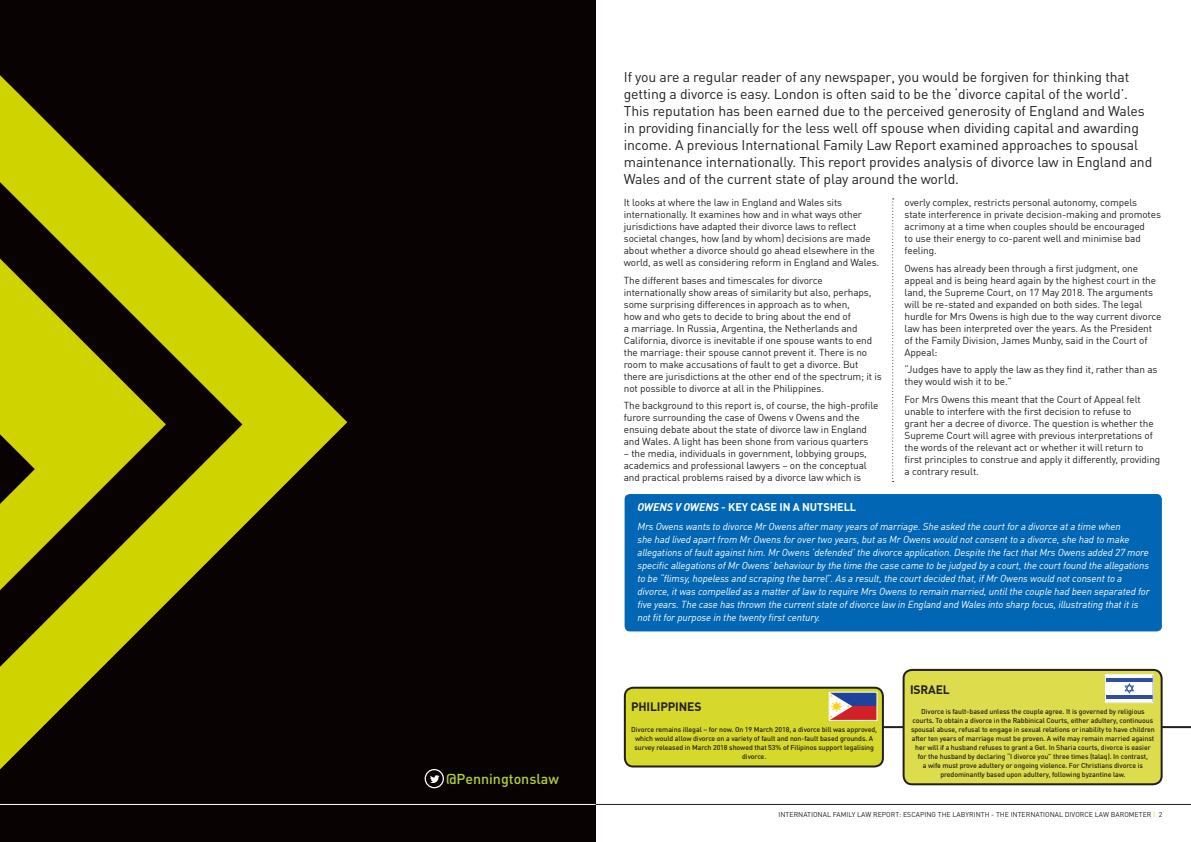
<style>
.page{position:relative;width:1191px;height:842px;background:#fff}
.page>*{position:absolute;margin:0;border:0;box-sizing:border-box;transform-origin:0 0}
.t1{font:500 14.2px "DIN";color:#b3d234}
.Intro{font:14px/17px "DIN";letter-spacing:-.01em;color:#231f20}
.flag_box_j{font:700 12px "DIN Offc";letter-spacing:-.01em;color:#231f20}
.GREEN_BOX_HEADE{font:700 11px "DIN Offc";letter-spacing:-.01em;color:#fff}
.normal_body_tex{font:10px/12px "DIN Offc";letter-spacing:-.01em;color:#231f20}
.inside_body_text{font:italic 10px/13px "DIN Offc";letter-spacing:-.01em;color:#fff}
.flag_box_j-2{font:500 7px/9px "DIN Offc";letter-spacing:-.01em;color:#231f20;text-align:center}
.t2{font:7px "DIN";color:#231f20}
.s1{font-style:italic}
.s2{color:#cfd400}
</style>
<div class="page">
<hr style="left:595px;top:804px;width:596px;height:1px;background:#231f20">
<hr style="left:628px;top:726px;width:563px;height:2px;background:#231f20">
<div style="left:0;top:0;width:595px;height:842px;background:#080302"></div>
<svg style="left:0;top:75px;width:347px;height:694px"></svg>
<div style="left:624px;top:493px;width:538px;height:139px;background:#0166b3;border-radius:6px"></div>
<div style="left:624px;top:493px;width:538px;height:139px;border:1px solid #fff;border-radius:6px"></div>
<svg style="left:892px;top:198px;width:1px;height:284px"></svg>
<div style="left:625px;top:688px;width:258px;height:78px;background:#d6d82b;border-radius:9px"></div>
<div style="left:624px;top:687px;width:260px;height:80px;border:2px solid #231f20;border-radius:9px"></div>
<div style="left:829px;top:692px;width:48px;height:14px;background:#1f429a"></div>
<div style="left:829px;top:706px;width:48px;height:14px;background:#d02028"></div>
<svg style="left:831px;top:694px;width:21px;height:25px"></svg>
<div style="left:829px;top:692px;width:48px;height:29px;border:1px solid #fff"></div>
<div style="left:903px;top:670px;width:258px;height:114px;background:#dddc4c;border-radius:9px"></div>
<div style="left:902px;top:669px;width:260px;height:116px;border:2px solid #231f20;border-radius:9px"></div>
<div style="left:1105px;top:674px;width:48px;height:29px;background:#fff"></div>
<hr style="left:1105px;top:678px;width:48px;height:4px;background:#2d4ea2">
<hr style="left:1105px;top:695px;width:48px;height:4px;background:#2d4ea2">
<svg style="left:1124px;top:683px;width:10px;height:11px"></svg>
<div style="left:1105px;top:674px;width:48px;height:29px;border:1px solid #fff"></div>
<hr style="left:0;top:804px;width:595px;height:1px;background:#fff">
<svg style="left:424px;top:769px;width:20px;height:19px"></svg>
<p class="t1" style="left:446px;top:770px;width:114px">@Penningtonslaw</p>
<p class="Intro" style="left:624px;top:68px;width:530px">If you are a regular reader of any newspaper, you would be forgiven for thinking that getting a divorce is easy. London is often said to be the ‘divorce capital of the world’.<br>This reputation has been earned due to the perceived generosity of England and Wales in providing financially for the less well off spouse when dividing capital and awarding income. A previous International Family Law Report examined approaches to spousal maintenance internationally. This report provides analysis of divorce law in England and Wales and of the current state of play around the world.</p>
<p class="normal_body_tex" style="left:624px;top:196px;width:257px">It looks at where the law in England and Wales sits internationally. It examines how and in what ways other jurisdictions have adapted their divorce laws to reflect societal changes, how (and by whom) decisions are made about whether a divorce should go ahead elsewhere in the world, as well as considering reform in England and Wales.</p>
<p class="normal_body_tex" style="left:624px;top:274px;width:259px">The different bases and timescales for divorce internationally show areas of similarity but also, perhaps, some surprising differences in approach as to when,<br>how and who gets to decide to bring about the end of<br>a marriage. In Russia, Argentina, the Netherlands and California, divorce is inevitable if one spouse wants to end the marriage: their spouse cannot prevent it. There is no room to make accusations of fault to get a divorce. But there are jurisdictions at the other end of the spectrum; it is not possible to divorce at all in the Philippines.</p>
<p class="normal_body_tex" style="left:624px;top:400px;width:256px">The background to this report is, of course, the high-profile furore surrounding the case of Owens v Owens and the ensuing debate about the state of divorce law in England and Wales. A light has been shone from various quarters</p>
<p class="normal_body_tex" style="left:624px;top:448px;width:245px;text-align:justify">– the media, individuals in government, lobbying groups, academics and professional lawyers – on the conceptual and practical problems raised by a divorce law which is</p>
<p class="normal_body_tex" style="left:904px;top:196px;width:258px">overly complex, restricts personal autonomy, compels state interference in private decision-making and promotes acrimony at a time when couples should be encouraged<br>to use their energy to co-parent well and minimise bad feeling.</p>
<p class="normal_body_tex" style="left:904px;top:262px;width:258px">Owens has already been through a first judgment, one appeal and is being heard again by the highest court in the land, the Supreme Court, on 17 May 2018. The arguments will be re-stated and expanded on both sides. The legal hurdle for Mrs Owens is high due to the way current divorce law has been interpreted over the years. As the President of the Family Division, James Munby, said in the Court of Appeal:</p>
<p class="normal_body_tex" style="left:904px;top:364px;width:254px">“Judges have to apply the law as they find it, rather than as they would wish it to be.”</p>
<p class="normal_body_tex" style="left:904px;top:393px;width:257px">For Mrs Owens this meant that the Court of Appeal felt unable to interfere with the first decision to refuse to<br>grant her a decree of divorce. The question is whether the Supreme Court will agree with previous interpretations of the words of the relevant act or whether it will return to first principles to construe and apply it differently, providing a contrary result.</p>
<p class="GREEN_BOX_HEADE" style="left:637px;top:500px;width:220px"><span class="s1">OWENS V OWENS</span> - KEY CASE IN A NUTSHELL</p>
<p class="inside_body_text" style="left:637px;top:519px;width:514px">Mrs Owens wants to divorce Mr Owens after many years of marriage. She asked the court for a divorce at a time when<br>she had lived apart from Mr Owens for over two years, but as Mr Owens would not consent to a divorce, she had to make allegations of fault against him. Mr Owens ’defended’ the divorce application. Despite the fact that Mrs Owens added 27 more specific allegations of Mr Owens’ behaviour by the time the case came to be judged by a court, the court found the allegations to be “flimsy, hopeless and scraping the barrel”. As a result, the court decided that, if Mr Owens would not consent to a divorce, it was compelled as a matter of law to require Mrs Owens to remain married, until the couple had been separated for five years. The case has thrown the current state of divorce law in England and Wales into sharp focus, illustrating that it is not fit for purpose in the twenty first century.</p>
<p class="flag_box_j" style="left:631px;top:699px;width:72px">PHILIPPINES</p>
<p class="flag_box_j-2" style="left:631px;top:724px;width:247px">Divorce remains illegal – for now. On 19 March 2018, a divorce bill was approved, which would allow divorce on a variety of fault and non-fault based grounds. A survey released in March 2018 showed that 53% of Filipinos support legalising divorce.</p>
<p class="flag_box_j" style="left:910px;top:682px;width:41px">ISRAEL</p>
<p class="flag_box_j-2" style="left:911px;top:706px;width:245px">Divorce is fault-based unless the couple agree. It is governed by religious courts. To obtain a divorce in the Rabbinical Courts, either adultery, continuous spousal abuse, refusal to engage in sexual relations or inability to have children after ten years of marriage must be proven. A wife may remain married against her will if a husband refuses to grant a Get. In Sharia courts, divorce is easier for the husband by declaring “I divorce you” three times (talaq). In contrast,<br>a wife must prove adultery or ongoing violence. For Christians divorce is predominantly based upon adultery, following byzantine law.</p>
<p class="t2" style="left:778px;top:810px;width:385px">INTERNATIONAL FAMILY LAW REPORT: ESCAPING THE LABYRINTH - THE INTERNATIONAL DIVORCE LAW BAROMETER <span class="s2">|</span> 2</p>
</div>
